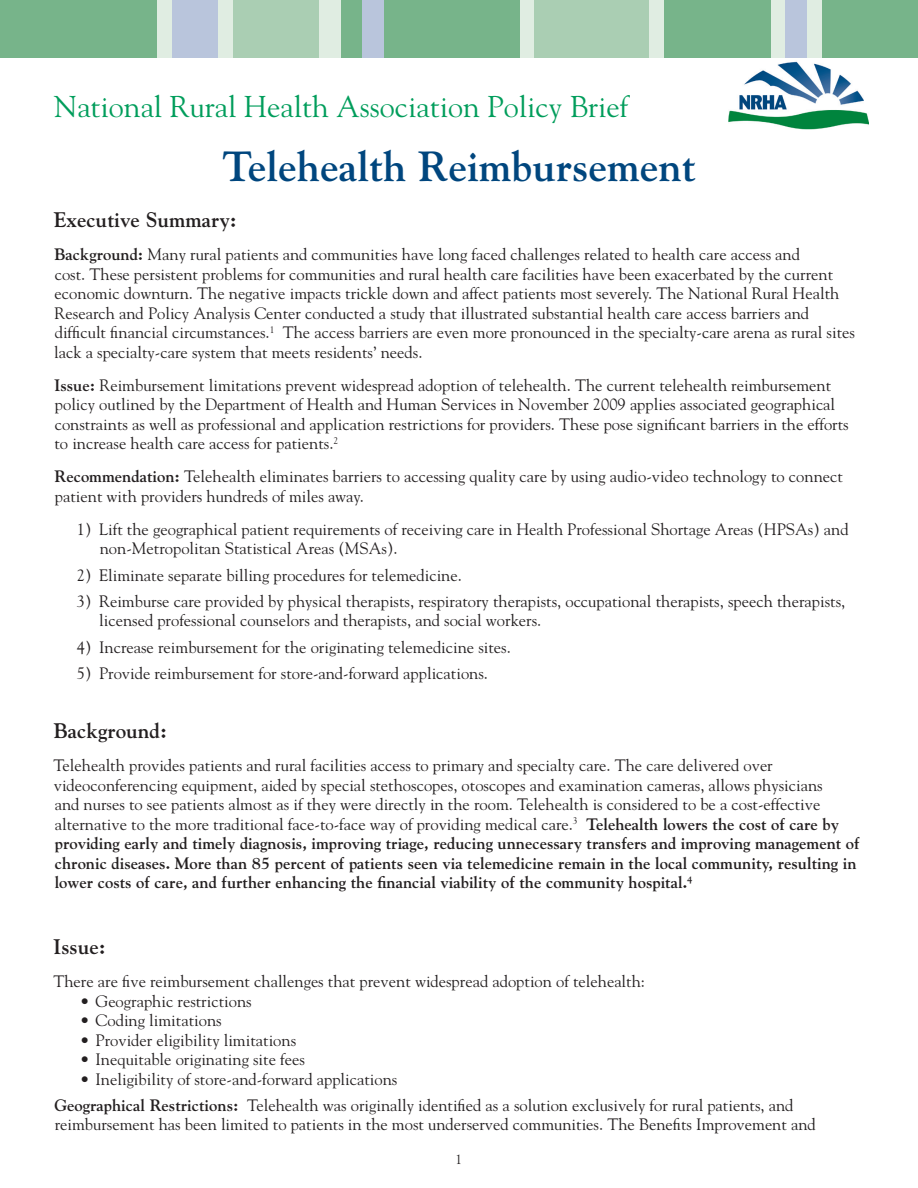
<style>
.page{position:relative;width:918px;height:1188px;background:#fff}
.page>*{position:absolute;margin:0;border:0;box-sizing:border-box;transform-origin:0 0}
.t1{font:700 42px "Goudy";color:#00467e}
.t2{font:30px "Goudy";color:#009d5b}
.t3{font:700 21px "Goudy";color:#231f20}
.t4{font:16.5px/19.5px "Goudy";color:#231f20}
.t5{font:13.5px "Goudy";color:#231f20}
.s1{font-weight:700}
</style>
<div class="page">
<div style="left:0;top:0;width:918px;height:57px;background:#77b48a"></div>
<div style="left:168px;top:0;width:51px;height:57px;background:#b9c5dc"></div>
<div style="left:158px;top:0;width:14px;height:57px;background:#e0ede2"></div>
<div style="left:219px;top:0;width:14px;height:57px;background:#e0ede2"></div>
<div style="left:233px;top:0;width:86px;height:57px;background:#aaceb3"></div>
<div style="left:362px;top:0;width:22px;height:57px;background:#b9c5dc"></div>
<div style="left:520px;top:0;width:14px;height:57px;background:#e0ede2"></div>
<div style="left:534px;top:0;width:115px;height:57px;background:#aaceb3"></div>
<div style="left:649px;top:0;width:14px;height:57px;background:#e0ede2"></div>
<div style="left:319px;top:0;width:22px;height:57px;background:#e0ede2"></div>
<div style="left:771px;top:0;width:14px;height:57px;background:#e0ede2"></div>
<div style="left:785px;top:0;width:22px;height:57px;background:#b9c5dc"></div>
<div style="left:807px;top:0;width:14px;height:57px;background:#e0ede2"></div>
<img style="left:728px;top:61px;width:140px;height:69px">
<h2 class="t2" style="left:54px;top:88px;width:576px">National Rural Health Association Policy Brief</h2>
<h1 class="t1" style="left:222px;top:141px;width:475px">Telehealth Reimbursement</h1>
<p class="t3" style="left:54px;top:208px;width:185px">Executive Summary:</p>
<p class="t4" style="left:54px;top:244px;width:802px"><span class="s1">Background:</span> Many rural patients and communities have long faced challenges related to health care access and<br>cost. These persistent problems for communities and rural health care facilities have been exacerbated by the current economic downturn. The negative impacts trickle down and affect patients most severely. The National Rural Health Research and Policy Analysis Center conducted a study that illustrated substantial health care access barriers and difficult financial circumstances.<sup>1</sup> The access barriers are even more pronounced in the specialty-care arena as rural sites lack a specialty-care system that meets residents’ needs.</p>
<p class="t4" style="left:54px;top:375px;width:796px"><span class="s1">Issue:</span> Reimbursement limitations prevent widespread adoption of telehealth. The current telehealth reimbursement policy outlined by the Department of Health and Human Services in November 2009 applies associated geographical constraints as well as professional and application restrictions for providers. These pose significant barriers in the efforts to increase health care access for patients.<sup>2</sup></p>
<p class="t4" style="left:54px;top:466px;width:790px"><span class="s1">Recommendation:</span> Telehealth eliminates barriers to accessing quality care by using audio-video technology to connect patient with providers hundreds of miles away.</p>
<p class="t4" style="left:100px;top:519px;width:750px;text-indent:-23px">1) Lift the geographical patient requirements of receiving care in Health Professional Shortage Areas (HPSAs) and non-Metropolitan Statistical Areas (MSAs).</p>
<p class="t4" style="left:77px;top:565px;width:387px">2) Eliminate separate billing procedures for telemedicine.</p>
<p class="t4" style="left:99px;top:591px;width:748px;text-indent:-22px">3) Reimburse care provided by physical therapists, respiratory therapists, occupational therapists, speech therapists, licensed professional counselors and therapists, and social workers.</p>
<p class="t4" style="left:77px;top:637px;width:436px">4) Increase reimbursement for the originating telemedicine sites.</p>
<p class="t4" style="left:77px;top:663px;width:413px">5) Provide reimbursement for store-and-forward applications.</p>
<p class="t3" style="left:54px;top:718px;width:115px">Background:</p>
<p class="t4" style="left:53px;top:755px;width:808px">Telehealth provides patients and rural facilities access to primary and specialty care. The care delivered over videoconferencing equipment, aided by special stethoscopes, otoscopes and examination cameras, allows physicians<br>and nurses to see patients almost as if they were directly in the room. Telehealth is considered to be a cost-effective alternative to the more traditional face-to-face way of providing medical care.<sup>3</sup> <span class="s1">Telehealth lowers the cost of care by providing early and timely diagnosis, improving triage, reducing unnecessary transfers and improving management of chronic diseases. More than 85 percent of patients seen via telemedicine remain in the local community, resulting in lower costs of care, and further enhancing the financial viability of the community hospital.</span><sup>4</sup></p>
<p class="t3" style="left:53px;top:934px;width:54px">Issue:</p>
<p class="t4" style="left:53px;top:971px;width:593px">There are five reimbursement challenges that prevent widespread adoption of telehealth:</p>
<p class="t4" style="left:80px;top:991px;width:173px">• Geographic restrictions</p>
<p class="t4" style="left:80px;top:1010px;width:143px">• Coding limitations</p>
<p class="t4" style="left:80px;top:1030px;width:218px">• Provider eligibility limitations</p>
<p class="t4" style="left:80px;top:1049px;width:226px">• Inequitable originating site fees</p>
<p class="t4" style="left:54px;top:1065px;width:741px;line-height:26.2px;text-indent:26px">• Ineligibility of store-and-forward applications<br><span class="s1">Geographical Restrictions:</span> Telehealth was originally identified as a solution exclusively for rural patients, and</p>
<p class="t4" style="left:55px;top:1114px;width:763px">reimbursement has been limited to patients in the most underserved communities. The Benefits Improvement and</p>
<p class="t5" style="left:456px;top:1151px;width:8px">1</p>
</div>
